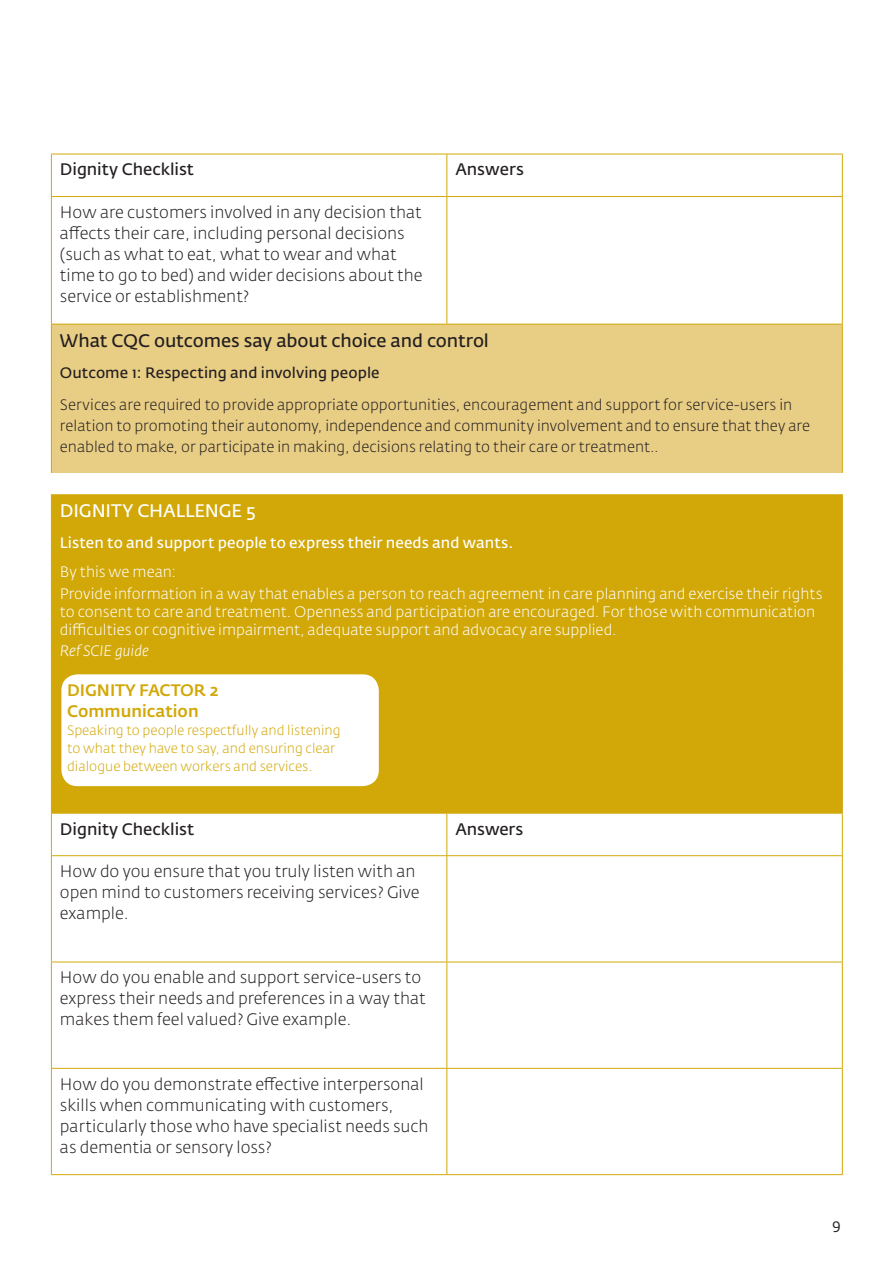
<style>
.page{position:relative;width:893px;height:1263px;background:#fff}
.page>*{position:absolute;margin:0;border:0;box-sizing:border-box;transform-origin:0 0}
.t1{font:600 18px "Manchester CC";letter-spacing:-.005em;color:#231f20}
.t2{font:600 18px "Manchester CC";letter-spacing:-.005em;color:#fff}
.t3{font:300 16.5px/21px "Manchester CC";color:#231f20}
.t4{font:600 16.5px "Manchester CC";color:#231f20}
.t5{font:500 16.5px/21px "Manchester CC";color:#d2a808}
.t6{font:300 15px/22.2px "Manchester CC";color:#fff}
.t7{font:300 15px/21px "Manchester CC";color:#231f20}
.t8{font:600 15px "Manchester CC";letter-spacing:.005em;color:#fff}
.t9{font:600 15px "Manchester CC";letter-spacing:.005em;color:#231f20}
.t10{font:italic 300 15px "Manchester CC";color:#fff}
.t11{font:15px "Manchester CC Book";color:#231f20}
.t12{font:300 13.5px/18px "Manchester CC";color:#d2a808}
</style>
<div class="page">
<div style="left:51px;top:324px;width:791px;height:149px;background:#e8cd85"></div>
<div style="left:52px;top:494px;width:790px;height:319px;background:#d2a808"></div>
<hr style="left:51px;top:154px;width:1px;height:42px;background:#d2a808">
<hr style="left:446px;top:154px;width:1px;height:42px;background:#d2a808">
<hr style="left:842px;top:154px;width:1px;height:42px;background:#d2a808">
<hr style="left:51px;top:197px;width:1px;height:127px;background:#d2a808">
<hr style="left:446px;top:197px;width:1px;height:127px;background:#d2a808">
<hr style="left:842px;top:197px;width:1px;height:127px;background:#d2a808">
<hr style="left:51px;top:324px;width:1px;height:149px;background:#d2a808">
<hr style="left:842px;top:324px;width:1px;height:149px;background:#d2a808">
<hr style="left:51px;top:494px;width:1px;height:170px;background:#d2a808">
<hr style="left:842px;top:494px;width:1px;height:170px;background:#d2a808">
<hr style="left:51px;top:665px;width:1px;height:148px;background:#d2a808">
<hr style="left:446px;top:665px;width:1px;height:148px;background:#d2a808">
<hr style="left:842px;top:665px;width:1px;height:148px;background:#d2a808">
<hr style="left:51px;top:813px;width:1px;height:42px;background:#d2a808">
<hr style="left:446px;top:813px;width:1px;height:42px;background:#d2a808">
<hr style="left:842px;top:813px;width:1px;height:42px;background:#d2a808">
<hr style="left:51px;top:856px;width:1px;height:106px;background:#d2a808">
<hr style="left:446px;top:856px;width:1px;height:106px;background:#d2a808">
<hr style="left:842px;top:856px;width:1px;height:106px;background:#d2a808">
<hr style="left:51px;top:962px;width:1px;height:106px;background:#d2a808">
<hr style="left:446px;top:962px;width:1px;height:106px;background:#d2a808">
<hr style="left:842px;top:962px;width:1px;height:106px;background:#d2a808">
<hr style="left:51px;top:1069px;width:1px;height:105px;background:#d2a808">
<hr style="left:446px;top:1069px;width:1px;height:105px;background:#d2a808">
<hr style="left:842px;top:1069px;width:1px;height:105px;background:#d2a808">
<hr style="left:51px;top:154px;width:396px;height:1px;background:#d2a808">
<hr style="left:51px;top:196px;width:396px;height:1px;background:#d2a808">
<hr style="left:51px;top:324px;width:396px;height:1px;background:#d2a808">
<hr style="left:51px;top:664px;width:396px;height:1px;background:#d2a808">
<hr style="left:51px;top:813px;width:396px;height:1px;background:#d2a808">
<hr style="left:51px;top:855px;width:396px;height:1px;background:#d2a808">
<hr style="left:51px;top:962px;width:396px;height:1px;background:#d2a808">
<hr style="left:51px;top:1068px;width:396px;height:1px;background:#d2a808">
<hr style="left:51px;top:1174px;width:396px;height:1px;background:#d2a808">
<hr style="left:447px;top:154px;width:396px;height:1px;background:#d2a808">
<hr style="left:447px;top:196px;width:396px;height:1px;background:#d2a808">
<hr style="left:447px;top:324px;width:396px;height:1px;background:#d2a808">
<hr style="left:447px;top:664px;width:396px;height:1px;background:#d2a808">
<hr style="left:447px;top:813px;width:396px;height:1px;background:#d2a808">
<hr style="left:447px;top:855px;width:396px;height:1px;background:#d2a808">
<hr style="left:447px;top:962px;width:396px;height:1px;background:#d2a808">
<hr style="left:447px;top:1068px;width:396px;height:1px;background:#d2a808">
<hr style="left:447px;top:1174px;width:396px;height:1px;background:#d2a808">
<div style="left:61px;top:674px;width:319px;height:113px;background:#fff;border-radius:17px"></div>
<div style="left:60px;top:673px;width:320px;height:115px;border:2px solid #d2a808;border-radius:17px"></div>
<p class="t4" style="left:60px;top:159px;width:136px">Dignity Checklist</p>
<p class="t4" style="left:455px;top:159px;width:70px">Answers</p>
<p class="t3" style="left:60px;top:202px;width:364px">How are customers involved in any decision that affects their care, including personal decisions (such as what to eat, what to wear and what time to go to bed) and wider decisions about the service or establishment?</p>
<p class="t1" style="left:60px;top:329px;width:431px">What CQC outcomes say about choice and control</p>
<p class="t9" style="left:60px;top:364px;width:321px">Outcome 1: Respecting and involving people</p>
<p class="t7" style="left:60px;top:394px;width:752px">Services are required to provide appropriate opportunities, encouragement and support for service-users in relation to promoting their autonomy, independence and community involvement and to ensure that they are enabled to make, or participate in making, decisions relating to their care or treatment..</p>
<p class="t2" style="left:60px;top:499px;width:197px">DIGNITY CHALLENGE 5</p>
<p class="t8" style="left:60px;top:534px;width:455px">Listen to and support people to express their needs and wants.</p>
<p class="t6" style="left:60px;top:561px;width:764px">By this we mean:<br>Provide information in a way that enables a person to reach agreement in care planning and exercise their rights</p>
<p class="t6" style="left:60px;top:603px;width:757px;line-height:18px">to consent to care and treatment. Openness and participation are encouraged. For those with communication difficulties or cognitive impairment, adequate support and advocacy are supplied.</p>
<p class="t10" style="left:60px;top:641px;width:90px">Ref SCIE guide</p>
<p class="t5" style="left:67px;top:679px;width:153px">DIGNITY FACTOR 2<br>Communication</p>
<p class="t12" style="left:67px;top:721px;width:275px">Speaking to people respectfully and listening to what they have to say, and ensuring clear dialogue between workers and services.</p>
<p class="t4" style="left:60px;top:818px;width:136px">Dignity Checklist</p>
<p class="t4" style="left:455px;top:818px;width:69px">Answers</p>
<p class="t3" style="left:60px;top:861px;width:361px">How do you ensure that you truly listen with an open mind to customers receiving services? Give example.</p>
<p class="t3" style="left:60px;top:967px;width:367px">How do you enable and support service-users to express their needs and preferences in a way that makes them feel valued? Give example.</p>
<p class="t3" style="left:60px;top:1074px;width:370px">How do you demonstrate effective interpersonal skills when communicating with customers, particularly those who have specialist needs such as dementia or sensory loss?</p>
<p class="t11" style="left:832px;top:1218px;width:10px">9</p>
</div>
